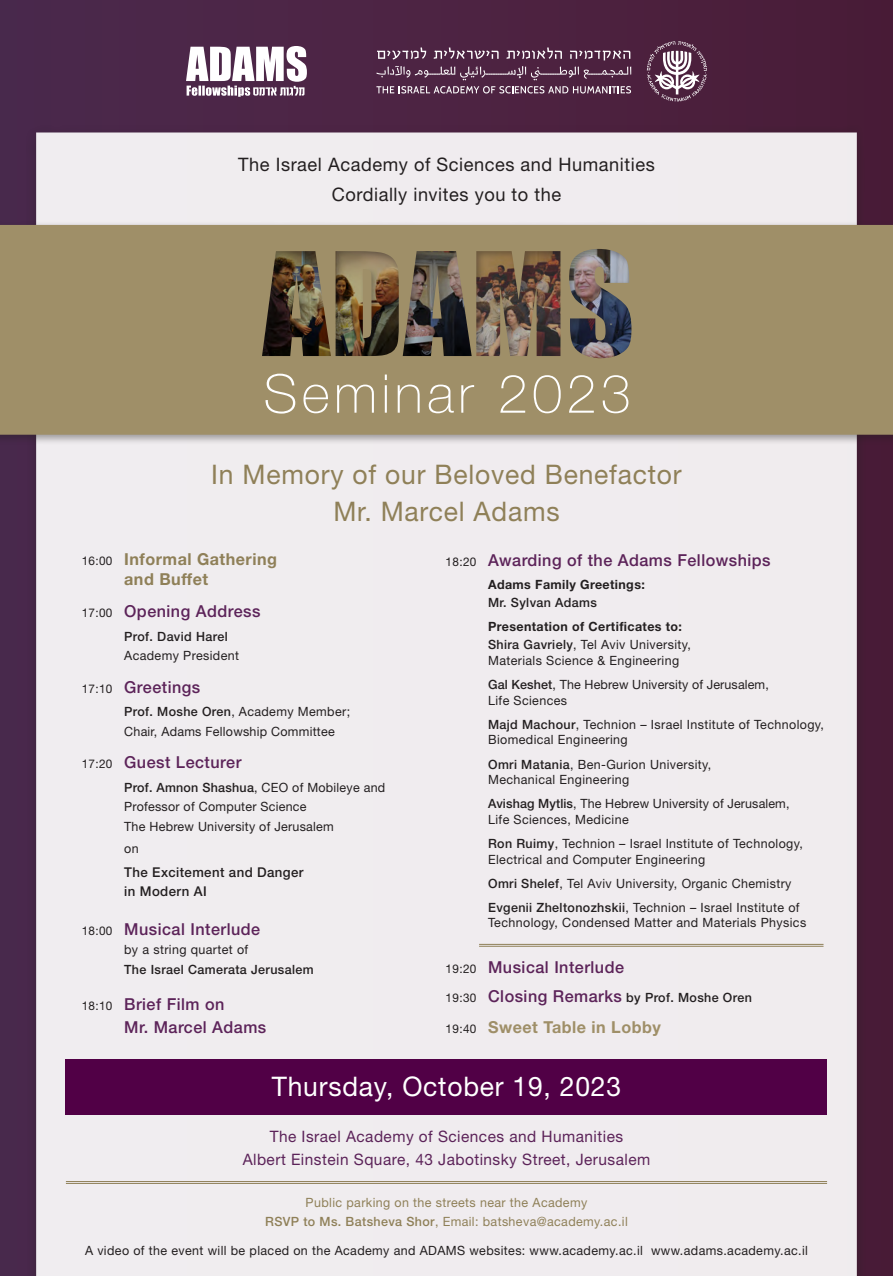
<style>
.page{position:relative;width:893px;height:1276px;background:#fff}
.page>*{position:absolute;margin:0;border:0;box-sizing:border-box;transform-origin:0 0}
.שם_המוסד{font:100 53.4px "Helvetica Neue";letter-spacing:.08em;color:#fff}
.טקסט_רץ{font:27px "Helvetica Neue";letter-spacing:.03em;color:#8f8058}
.טקסט_רץ-2{font:27px "Helvetica Neue";letter-spacing:.03em;color:#fff}
.טקסט_רץ-3{font:18.6px "Helvetica Neue";letter-spacing:.03em;color:#231f20}
.טקסט_רץ-4{font:500 16.5px "Helvetica Neue";letter-spacing:.03em;color:#5c2359}
.טקסט_רץ-5{font:700 16.5px "Helvetica Neue";letter-spacing:.03em;color:#8f8058}
.טקסט_רץ-6{font:700 16.5px "Helvetica Neue";letter-spacing:.03em;color:#9f8f68}
.טקסט_רץ-7{font:15.75px "Helvetica Neue";letter-spacing:.03em;color:#5c2359}
.טקסט_רץ-8{font:500 13.5px/19.5px "Helvetica Neue";letter-spacing:.03em;color:#231f20}
.טקסט_רץ-9{font:12.75px/15.6px "Helvetica Neue";letter-spacing:.03em;color:#231f20}
.טקסט_רץ-10{font:12.75px/15.6px "Helvetica Neue";letter-spacing:.01em;color:#231f20}
.טקסט_רץ-11{font:12.75px "Helvetica Neue";letter-spacing:.03em;color:#8f8058}
.טקסט_רץ-12{font:700 12.75px/18px "Helvetica Neue";letter-spacing:.03em;color:#231f20}
.טקסט_רץ-13{font:500 12.75px/19.5px "Helvetica Neue";letter-spacing:.03em;color:#231f20}
.טקסט_רץ-14{font:12px "Helvetica Neue";letter-spacing:.03em;color:#231f20}
.s1{font-weight:500}
.s2{font-weight:400}
</style>
<div class="page">
<img style="left:0;top:0;width:893px;height:1276px">
<div style="left:26px;top:125px;width:841px;height:1151px;background:#231f20;opacity:.4"></div>
<div style="left:36px;top:132px;width:821px;height:1144px;background:#f0ecef"></div>
<svg style="left:186px;top:46px;width:121px;height:51px"></svg>
<svg style="left:647px;top:41px;width:60px;height:60px"></svg>
<svg style="left:377px;top:47px;width:253px;height:13px"></svg>
<svg style="left:376px;top:86px;width:255px;height:7px"></svg>
<svg style="left:376px;top:66px;width:255px;height:14px"></svg>
<hr style="left:66px;top:1181px;width:761px;height:1px;background:#8f8058">
<hr style="left:66px;top:1183px;width:761px;height:1px;background:#8f8058">
<div style="left:66px;top:1059px;width:761px;height:55px;background:#510046"></div>
<hr style="left:479px;top:944px;width:344px;height:1px;background:#8f8058">
<hr style="left:479px;top:946px;width:344px;height:1px;background:#8f8058">
<div style="left:0;top:221px;width:893px;height:224px;background:#231f20;opacity:.4"></div>
<svg style="left:0;top:225px;width:893px;height:210px;fill:#9f8f68"></svg>
<p class="טקסט_רץ-3" style="left:238px;top:154px;width:418px">The Israel Academy of Sciences and Humanities</p>
<p class="טקסט_רץ-3" style="left:332px;top:184px;width:231px">Cordially invites you to the</p>
<p class="שם_המוסד" style="left:263px;top:363px;width:211px">Seminar</p>
<p class="שם_המוסד" style="left:498px;top:363px;width:134px">2023</p>
<p class="טקסט_רץ" style="left:211px;top:458px;width:472px">In Memory of our Beloved Benefactor</p>
<p class="טקסט_רץ" style="left:333px;top:496px;width:228px">Mr. Marcel Adams</p>
<p class="טקסט_רץ-14" style="left:82px;top:554px;width:32px">16:00</p>
<p class="טקסט_רץ-14" style="left:82px;top:606px;width:32px">17:00</p>
<p class="טקסט_רץ-14" style="left:82px;top:681px;width:32px">17:10</p>
<p class="טקסט_רץ-14" style="left:82px;top:757px;width:32px">17:20</p>
<p class="טקסט_רץ-14" style="left:82px;top:923px;width:32px">18:00</p>
<p class="טקסט_רץ-14" style="left:82px;top:998px;width:32px">18:10</p>
<p class="טקסט_רץ-5" style="left:124px;top:549px;width:154px">Informal Gathering</p>
<p class="טקסט_רץ-5" style="left:124px;top:569px;width:86px">and Buffet</p>
<p class="טקסט_רץ-4" style="left:124px;top:601px;width:138px">Opening Address</p>
<p class="טקסט_רץ-9" style="left:124px;top:626px;width:116px;line-height:19.5px"><span class="s1">Prof. David Harel<br></span>Academy President</p>
<p class="טקסט_רץ-4" style="left:124px;top:677px;width:78px">Greetings</p>
<p class="טקסט_רץ-9" style="left:124px;top:702px;width:227px;line-height:19.5px"><span class="s1">Prof. Moshe Oren</span>, Academy Member;<br>Chair, Adams Fellowship Committee</p>
<p class="טקסט_רץ-4" style="left:124px;top:752px;width:119px">Guest Lecturer</p>
<p class="טקסט_רץ-9" style="left:124px;top:777px;width:263px;line-height:19.5px"><span class="s1">Prof. Amnon Shashua</span>, CEO of Mobileye and<br>Professor of Computer Science<br>The Hebrew University of Jerusalem</p>
<p class="טקסט_רץ-9" style="left:124px;top:841px;width:16px">on</p>
<p class="טקסט_רץ-8" style="left:124px;top:862px;width:181px">The Excitement and Danger in Modern AI</p>
<p class="טקסט_רץ-4" style="left:124px;top:918px;width:137px">Musical Interlude</p>
<p class="טקסט_רץ-13" style="left:124px;top:939px;width:191px"><span class="s2">by a string quartet of<br></span>The Israel Camerata Jerusalem</p>
<p class="טקסט_רץ-4" style="left:124px;top:994px;width:102px">Brief Film on</p>
<p class="טקסט_רץ-4" style="left:124px;top:1017px;width:144px">Mr. Marcel Adams</p>
<p class="טקסט_רץ-14" style="left:446px;top:555px;width:32px">18:20</p>
<p class="טקסט_רץ-4" style="left:488px;top:551px;width:284px">Awarding of the Adams Fellowships</p>
<p class="טקסט_רץ-14" style="left:446px;top:962px;width:32px">19:20</p>
<p class="טקסט_רץ-12" style="left:488px;top:575px;width:158px">Adams Family Greetings:<br><span class="s1">Mr. Sylvan Adams</span></p>
<p class="טקסט_רץ-12" style="left:488px;top:617px;width:195px">Presentation of Certificates to:</p>
<p class="טקסט_רץ-9" style="left:488px;top:637px;width:204px"><span class="s1">Shira Gavriely</span>, Tel Aviv University,<br>Materials Science &amp; Engineering</p>
<p class="טקסט_רץ-10" style="left:488px;top:676px;width:282px"><span class="s1">Gal Keshet</span>, The Hebrew University of Jerusalem,<br>Life Sciences</p>
<p class="טקסט_רץ-9" style="left:488px;top:716px;width:337px"><span class="s1">Majd Machour</span>, Technion – Israel Institute of Technology,<br>Biomedical Engineering</p>
<p class="טקסט_רץ-9" style="left:488px;top:756px;width:225px"><span class="s1">Omri Matania</span>, Ben-Gurion University,<br>Mechanical Engineering</p>
<p class="טקסט_רץ-10" style="left:488px;top:796px;width:303px"><span class="s1">Avishag Mytlis</span>, The Hebrew University of Jerusalem,<br>Life Sciences, Medicine</p>
<p class="טקסט_רץ-9" style="left:488px;top:835px;width:316px"><span class="s1">Ron Ruimy</span>, Technion – Israel Institute of Technology,<br>Electrical and Computer Engineering</p>
<p class="טקסט_רץ-9" style="left:488px;top:875px;width:305px"><span class="s1">Omri Shelef</span>, Tel Aviv University, Organic Chemistry</p>
<p class="טקסט_רץ-9" style="left:488px;top:899px;width:320px"><span class="s1">Evgenii Zheltonozhskii</span>, Technion – Israel Institute of<br>Technology, Condensed Matter and Materials Physics</p>
<p class="טקסט_רץ-4" style="left:488px;top:957px;width:137px">Musical Interlude</p>
<p class="טקסט_רץ-14" style="left:446px;top:990px;width:32px">19:30</p>
<p class="טקסט_רץ-4" style="left:488px;top:986px;width:135px">Closing Remarks</p>
<p class="טקסט_רץ-13" style="left:626px;top:987px;width:127px">by Prof. Moshe Oren</p>
<p class="טקסט_רץ-14" style="left:446px;top:1021px;width:32px">19:40</p>
<p class="טקסט_רץ-6" style="left:488px;top:1016px;width:174px">Sweet Table in Lobby</p>
<p class="טקסט_רץ-2" style="left:272px;top:1070px;width:351px">Thursday, October 19, 2023</p>
<p class="טקסט_רץ-7" style="left:270px;top:1127px;width:355px">The Israel Academy of Sciences and Humanities</p>
<p class="טקסט_רץ-7" style="left:243px;top:1150px;width:409px">Albert Einstein Square, 43 Jabotinsky Street, Jerusalem</p>
<p class="טקסט_רץ-11" style="left:306px;top:1194px;width:283px">Public parking on the streets near the Academy</p>
<p class="טקסט_רץ-11" style="left:265px;top:1214px;width:364px"><span class="s1">RSVP to Ms. Batsheva Shor</span>, Email: batsheva@academy.ac i l.</p>
<p class="טקסט_רץ-9" style="left:85px;top:1242px;width:559px">A video of the event will be placed on the Academy and ADAMS websites: www.academy.ac i l.</p>
<p class="טקסט_רץ-9" style="left:651px;top:1242px;width:158px">www.adams.academy.ac i l.</p>
</div>
